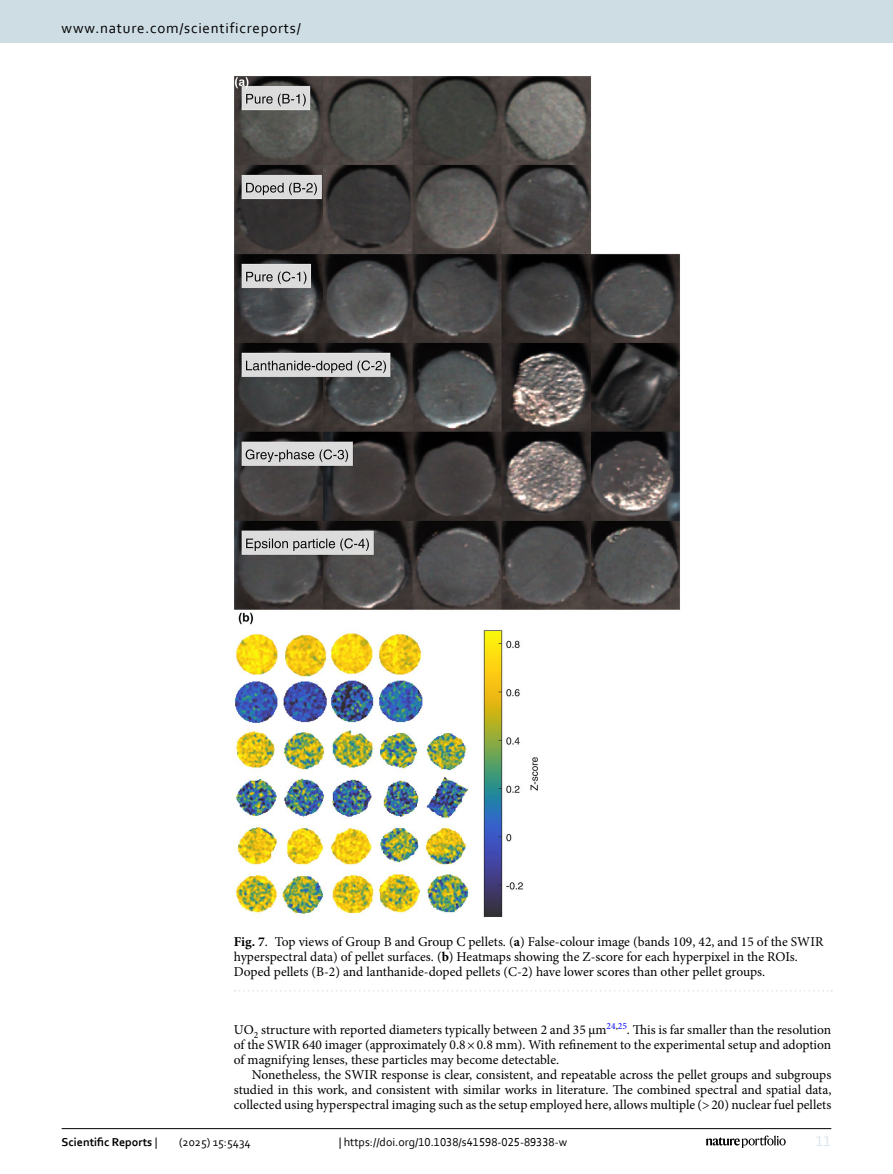
<style>
.page{position:relative;width:893px;height:1174px;background:#fff}
.page>*{position:absolute;margin:0;border:0;box-sizing:border-box;transform-origin:0 0}
.t1{font:15px "Corbel";letter-spacing:.05em;color:#000}
.t2{font:15px "Corbel";color:#d9e4eb}
.Body_Text_Indent{font:13.5px/15px "Minion Pro";color:#000;text-align:justify}
.Figure_Caption{font:13.5px/15px "Minion Pro";color:#000}
.t3{font:12px "Corbel";color:#000}
.t4{font:700 12px "Corbel";color:#000}
.s1{font-weight:700}
.s2{font-weight:400}
</style>
<div class="page">
<img style="left:234px;top:76px;width:446px;height:841px">
<svg style="left:235px;top:990px;width:597px;height:1px"></svg>
<hr style="left:62px;top:1128px;width:769px;height:1px;background:#000">
<svg style="left:706px;top:1135px;width:80px;height:12px"></svg>
<div style="left:0;top:0;width:893px;height:43px;background:#cedde4"></div>
<p class="t1" style="left:62px;top:18px;width:241px">www.nature.com/scientificreports/</p>
<p class="Figure_Caption" style="left:234px;top:933px;width:591px"><span class="s1">Fig. 7</span>. Top views of Group B and Group C pellets. (<span class="s1">a</span>) False-colour image (bands 109, 42, and 15 of the SWIR hyperspectral data) of pellet surfaces. (<span class="s1">b</span>) Heatmaps showing the Z-score for each hyperpixel in the ROIs.<br>Doped pellets (B-2) and lanthanide-doped pellets (C-2) have lower scores than other pellet groups.</p>
<p class="Body_Text_Indent" style="left:234px;top:1021px;width:599px">UO<sub>2</sub> structure with reported diameters typically between 2 and 35 μm<sup>24</sup><sup>,</sup><sup>25</sup>. This is far smaller than the resolution of the SWIR 640 imager (approximately 0.8×0.8 mm). With refinement to the experimental setup and adoption of magnifying lenses, these particles may become detectable.</p>
<p class="Body_Text_Indent" style="left:234px;top:1066px;width:599px;text-indent:18px">Nonetheless, the SWIR response is clear, consistent, and repeatable across the pellet groups and subgroups studied in this work, and consistent with similar works in literature. The combined spectral and spatial data, collected using hyperspectral imaging such as the setup employed here, allows multiple (&gt;20) nuclear fuel pellets</p>
<p class="t4" style="left:62px;top:1134px;width:97px">Scientific Reports <span class="s2">|</span></p>
<p class="t3" style="left:179px;top:1134px;width:73px">(2025) 15:5434</p>
<p class="t3" style="left:339px;top:1134px;width:230px">| https://doi.org/10.1038/s41598-025-89338-w</p>
<p class="t2" style="left:816px;top:1132px;width:17px">11</p>
</div>
